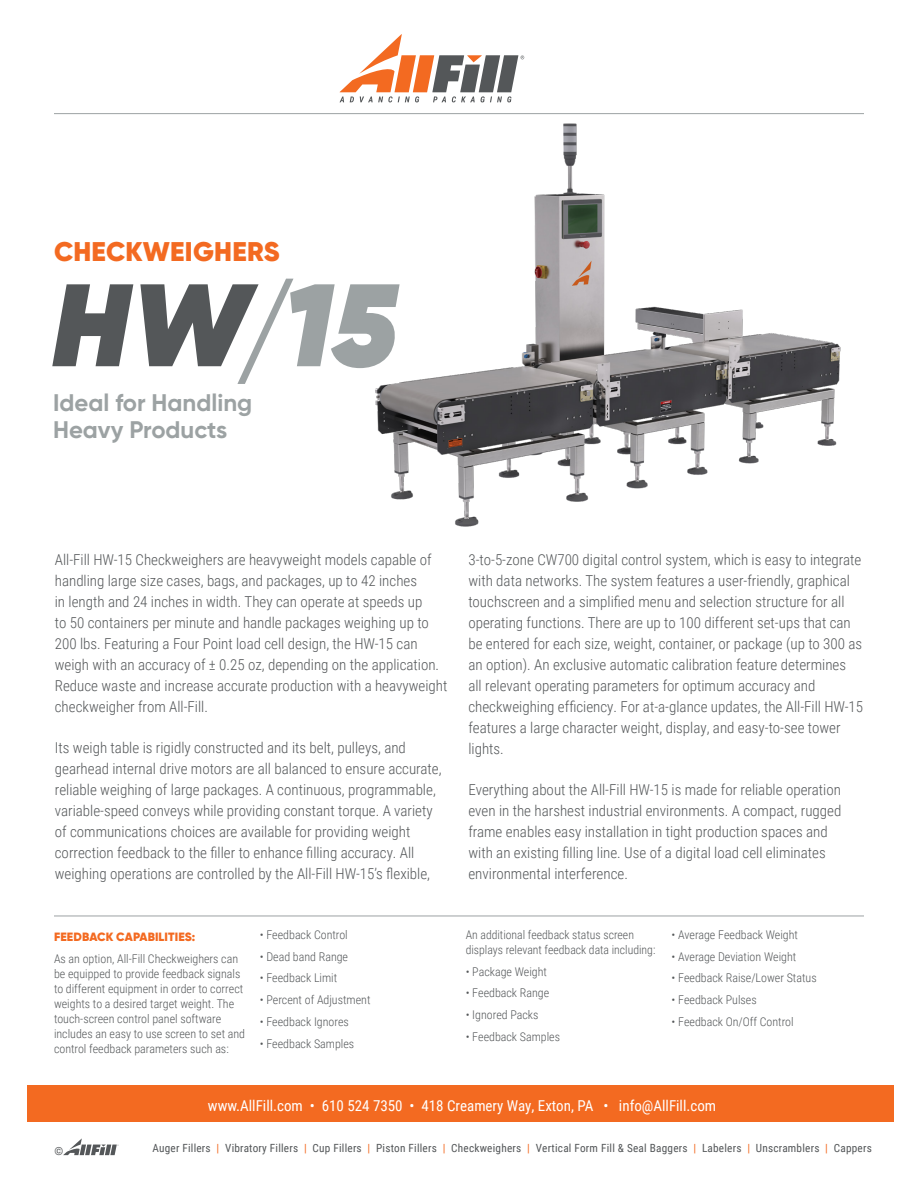
<style>
.page{position:relative;width:918px;height:1188px;background:#fff}
.page>*{position:absolute;margin:0;border:0;box-sizing:border-box;transform-origin:0 0}
.t1{font:italic 800 117px "Gilroy";color:#9ca2a3;scale:.75 1}
.t2{font:900 27px "Gilroy";letter-spacing:.01em;color:#f36a21}
.t3{font:700 24px/27px "Gilroy";color:#9ca2a3}
.t4{font:300 15px/21px "Roboto Condensed";color:#545759}
.t5{font:15px "Roboto Condensed";color:#fff}
.Para_Title{font:300 12px/15px "Roboto Condensed";color:#545759}
.Para_Title-2{font:900 12px "Gilroy";letter-spacing:.01em;color:#f36a21}
.t6{font:11.25px "Roboto Condensed";letter-spacing:.02em;color:#545759}
.s1{color:#545759}
.s2{color:#f36a21}
</style>
<div class="page">
<hr style="left:54px;top:113px;width:810px;height:1px;background:#9ca2a3">
<div style="left:27px;top:1085px;width:867px;height:37px;background:#f36a21"></div>
<svg style="left:340px;top:34px;width:184px;height:68px"></svg>
<svg style="left:63px;top:1138px;width:56px;height:17px"></svg>
<hr style="left:54px;top:916px;width:810px;height:1px;background:#9ca2a3">
<img style="left:375px;top:123px;width:466px;height:404px">
<p class="t2" style="left:54px;top:235px;width:227px">CHECKWEIGHERS</p>
<p class="t1" style="left:52px;top:250px;width:462px"><span class="s1">HW</span>/15</p>
<p class="t3" style="left:53px;top:389px;width:201px">Ideal for Handling<br>Heavy Products</p>
<p class="t4" style="left:55px;top:548px;width:394px">All-Fill HW-15 Checkweighers are heavyweight models capable of handling large size cases, bags, and packages, up to 42 inches<br>in length and 24 inches in width. They can operate at speeds up<br>to 50 containers per minute and handle packages weighing up to 200 lbs. Featuring a Four Point load cell design, the HW-15 can weigh with an accuracy of ± 0.25 oz, depending on the application.<br>Reduce waste and increase accurate production with a heavyweight checkweigher from All-Fill.</p>
<p class="t4" style="left:55px;top:737px;width:388px">Its weigh table is rigidly constructed and its belt, pulleys, and gearhead internal drive motors are all balanced to ensure accurate, reliable weighing of large packages. A continuous, programmable, variable-speed conveys while providing constant torque. A variety of communications choices are available for providing weight correction feedback to the filler to enhance filling accuracy. All weighing operations are controlled by the All-Fill HW-15’s flexible,</p>
<p class="Para_Title-2" style="left:54px;top:929px;width:143px">FEEDBACK CAPABILITIES:</p>
<p class="Para_Title" style="left:54px;top:951px;width:193px">As an option, All-Fill Checkweighers can be equipped to provide feedback signals to different equipment in order to correct weights to a desired target weight. The touch-screen control panel software includes an easy to use screen to set and control feedback parameters such as:</p>
<p class="Para_Title" style="left:260px;top:927px;width:89px">• Feedback Control</p>
<p class="Para_Title" style="left:260px;top:948px;width:90px">• Dead band Range</p>
<p class="Para_Title" style="left:260px;top:970px;width:79px">• Feedback Limit</p>
<p class="Para_Title" style="left:260px;top:992px;width:112px">• Percent of Adjustment</p>
<p class="Para_Title" style="left:260px;top:1014px;width:91px">• Feedback Ignores</p>
<p class="Para_Title" style="left:260px;top:1035px;width:96px">• Feedback Samples</p>
<p class="t4" style="left:468px;top:548px;width:396px">3-to-5-zone CW700 digital control system, which is easy to integrate with data networks. The system features a user-friendly, graphical touchscreen and a simplified menu and selection structure for all operating functions. There are up to 100 different set-ups that can be entered for each size, weight, container, or package (up to 300 as an option). An exclusive automatic calibration feature determines all relevant operating parameters for optimum accuracy and checkweighing efficiency. For at-a-glance updates, the All-Fill HW-15 features a large character weight, display, and easy-to-see tower lights.</p>
<p class="t4" style="left:468px;top:779px;width:374px">Everything about the All-Fill HW-15 is made for reliable operation even in the harshest industrial environments. A compact, rugged frame enables easy installation in tight production spaces and with an existing filling line. Use of a digital load cell eliminates environmental interference.</p>
<p class="Para_Title" style="left:466px;top:927px;width:191px">An additional feedback status screen displays relevant feedback data including:</p>
<p class="Para_Title" style="left:466px;top:963px;width:83px">• Package Weight</p>
<p class="Para_Title" style="left:466px;top:985px;width:85px">• Feedback Range</p>
<p class="Para_Title" style="left:466px;top:1007px;width:74px">• Ignored Packs</p>
<p class="Para_Title" style="left:466px;top:1029px;width:96px">• Feedback Samples</p>
<p class="Para_Title" style="left:672px;top:927px;width:128px">• Average Feedback Weight</p>
<p class="Para_Title" style="left:672px;top:948px;width:126px">• Average Deviation Weight</p>
<p class="Para_Title" style="left:672px;top:970px;width:147px">• Feedback Raise/Lower Status</p>
<p class="Para_Title" style="left:672px;top:992px;width:87px">• Feedback Pulses</p>
<p class="Para_Title" style="left:672px;top:1014px;width:124px">• Feedback On/Off Control</p>
<p class="t6" style="left:54px;top:1143px;width:10px">©</p>
<p class="t5" style="left:208px;top:1096px;width:510px">www.AllFill.com • 610 524 7350 • 418 Creamery Way, Exton, PA • info@AllFill.com</p>
<p class="t6" style="left:152px;top:1140px;width:721px">Auger Fillers <span class="s2">|</span> Vibratory Fillers <span class="s2">|</span> Cup Fillers <span class="s2">|</span> Piston Fillers <span class="s2">|</span> Checkweighers <span class="s2">|</span> Vertical Form Fill &amp; Seal Baggers <span class="s2">|</span> Labelers <span class="s2">|</span> Unscramblers <span class="s2">|</span> Cappers</p>
</div>
